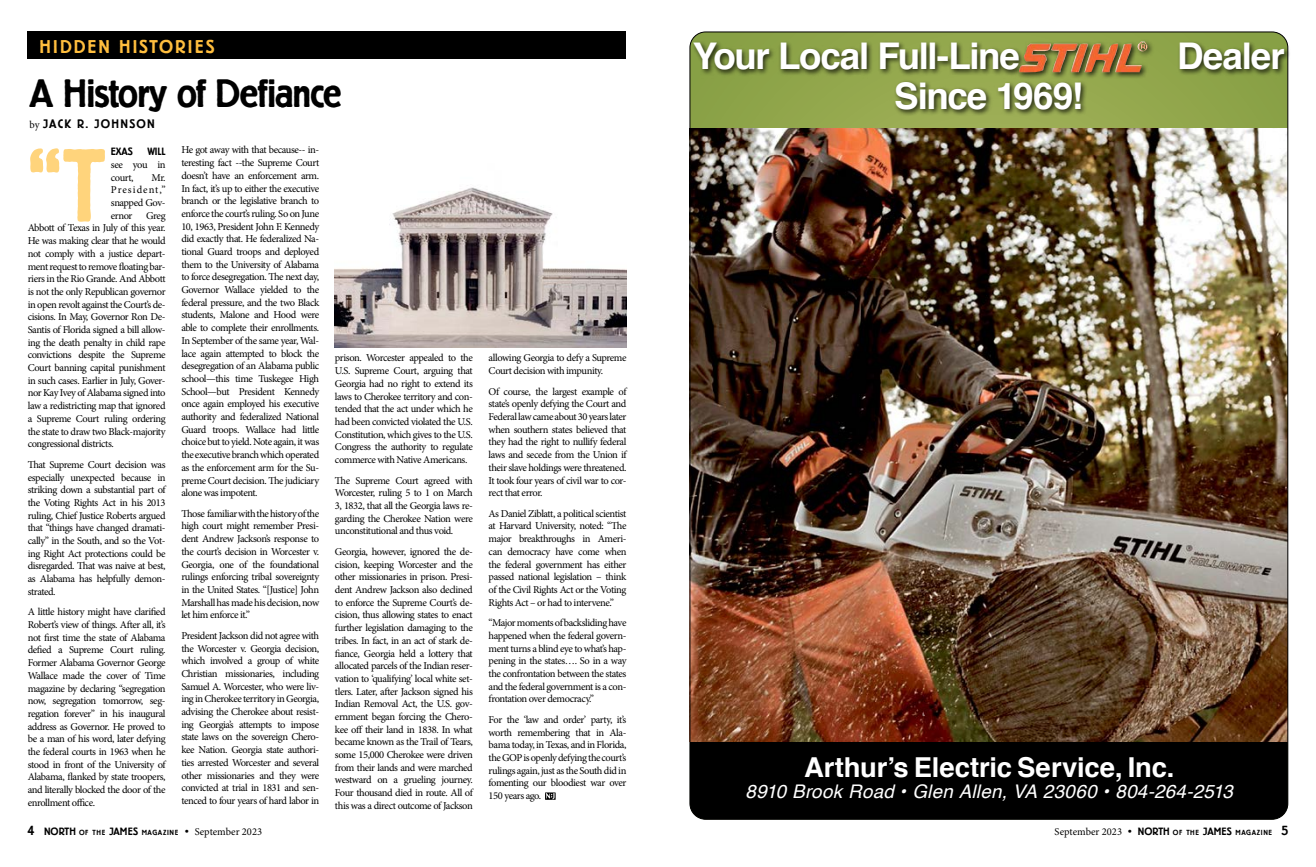
<style>
.page{position:relative;width:1316px;height:867px;background:#fff}
.page>*{position:absolute;margin:0;border:0;box-sizing:border-box;transform-origin:0 0}
.t1{font:500 102.38px "Berliner Grotesk";color:#ffd47c;scale:.9 1}
.t2{font:500 39.38px "Berliner Grotesk";letter-spacing:-.03em;color:#000}
.t3{font:700 36.75px "Helvetica";letter-spacing:-.035em;color:#fff}
.t4{font:700 27.47px "Helvetica";letter-spacing:-.005em;color:#fff}
.t5{font:italic 18.81px "Helvetica";letter-spacing:.015em;color:#fff}
.t6{font:500 18.38px "Berliner Grotesk";letter-spacing:.12em;color:#ffbe3e}
.t7{font:500 12.25px "Berliner Grotesk";letter-spacing:.1em;color:#000}
.t8{font:10.5px/12.7px "Minion Pro";letter-spacing:-.04em;color:#000;text-align:justify}
.t9{font:10.5px "Minion Pro";color:#000}
.t10{font:500 10.5px "Berliner Grotesk";letter-spacing:-.02em;color:#000}
.t11{font:500 7.35px "Berliner Grotesk";color:#000}
.s1{font-family:"Minion Pro";font-weight:400;font-size:10.5px}
.s2{font-size:13.12px}
.s3{font-size:10.5px}
.s4{font-family:"Berliner Grotesk";font-weight:500}
.s5{font-family:"Berliner Grotesk";font-weight:500;font-size:7.35px}
.s6{font-family:"Berliner Grotesk";font-weight:500;font-size:13.12px}
</style>
<div class="page">
<svg style="left:691px;top:32px;width:596px;height:96px;background:#8fa34b"></svg>
<div style="left:690px;top:741px;width:597px;height:78px;background:#000"></div>
<img style="left:691px;top:128px;width:595px;height:613px">
<div style="left:691px;top:41px;width:599px;height:75px;background:#000;opacity:.75"></div>
<div style="left:1016px;top:38px;width:138px;height:41px;background:#000;opacity:.75"></div>
<img style="left:1018px;top:42px;width:130px;height:31px">
<div style="left:28px;top:32px;width:598px;height:27px;background:#000"></div>
<svg style="left:545px;top:792px;width:9px;height:7px"></svg>
<img style="left:335px;top:187px;width:291px;height:160px">
<h3 class="t6" style="left:40px;top:37px;width:176px">HIDDEN HISTORIES</h3>
<h2 class="t2" style="left:30px;top:72px;width:313px">A History of Defiance</h2>
<p class="t7" style="left:30px;top:117px;width:127px"><span class="s1">by</span> JACK R. JOHNSON</p>
<p class="t10" style="left:111px;top:146px;width:23px">EXAS</p>
<p class="t10" style="left:147px;top:146px;width:20px">WILL</p>
<p class="t8" style="left:111px;top:158px;width:56px">see you in court,</p>
<p class="t8" style="left:181px;top:144px;width:139px">He got away with that because-- in&shy;teresting fact --the Supreme Court doesn’t have an enforcement arm.<br>In fact, it’s up to either the executive branch or the legislative branch to enforce the court’s ruling. So on June 10, 1963, President John F. Kennedy did exactly that. He federalized Na&shy;tional Guard troops and deployed them to the University of Alabama to force desegregation. The next day, Governor Wallace yielded to the federal pressure, and the two Black students, Malone and Hood were able to complete their enrollments.<br>In September of the same year, Wal&shy;lace again attempted to block the desegregation of an Alabama public school—this time Tuskegee High School—but President Kennedy once again employed his executive authority and federalized National Guard troops. Wallace had little choice but to yield. Note again, it was the executive branch which operated as the enforcement arm for the Su&shy;preme Court decision. The judiciary alone was impotent.</p>
<p class="t8" style="left:181px;top:507px;width:139px">Those familiar with the history of the high court might remember Presi&shy;dent Andrew Jackson’s response to the court’s decision in Worcester v.<br>Georgia, one of the foundational rulings enforcing tribal sovereignty in the United States. “[Justice] John Marshall has made his decision, now let him enforce it.”</p>
<p class="t8" style="left:181px;top:629px;width:139px">President Jackson did not agree with the Worcester v. Georgia decision, which involved a group of white Christian missionaries, including Samuel A. Worcester, who were liv&shy;ing in Cherokee territory in Georgia, advising the Cherokee about resist&shy;ing Georgia’s attempts to impose state laws on the sovereign Chero&shy;kee Nation. Georgia state authori&shy;ties arrested Worcester and several other missionaries and they were convicted at trial in 1831 and sen&shy;tenced to four years of hard labor in</p>
<h1 class="t1" style="left:26px;top:131px;width:89px">“T</h1>
<p class="t8" style="left:111px;top:171px;width:56px;text-indent:41px">Mr.<br>President,” snapped Gov&shy;ernor</p>
<p class="t8" style="left:28px;top:209px;width:139px;text-indent:119px">Greg Abbott of Texas in July of this year.<br>He was making clear that he would not comply with a justice depart&shy;ment request to remove floating bar&shy;riers in the Rio Grande. And Abbott is not the only Republican governor in open revolt against the Court’s de&shy;cisions. In May, Governor Ron De-Santis of Florida signed a bill allow&shy;ing the death penalty in child rape convictions despite the Supreme Court banning capital punishment in such cases. Earlier in July, Gover&shy;nor Kay Ivey of Alabama signed into law a redistricting map that ignored a Supreme Court ruling ordering the state to draw two Black-majority congressional districts.</p>
<p class="t8" style="left:28px;top:458px;width:139px">That Supreme Court decision was especially unexpected because in striking down a substantial part of the Voting Rights Act in his 2013 ruling, Chief Justice Roberts argued that “things have changed dramati&shy;cally” in the South, and so the Vot&shy;ing Right Act protections could be disregarded. That was naive at best, as Alabama has helpfully demon&shy;strated.</p>
<p class="t8" style="left:28px;top:605px;width:139px">A little history might have clarified Robert’s view of things. After all, it’s not first time the state of Alabama defied a Supreme Court ruling.<br>Former Alabama Governor George Wallace made the cover of Time magazine by declaring “segregation now, segregation tomorrow, seg&shy;regation forever” in his inaugural address as Governor. He proved to be a man of his word, later defying the federal courts in 1963 when he stood in front of the University of Alabama, flanked by state troopers, and literally blocked the door of the enrollment office.</p>
<p class="t8" style="left:335px;top:352px;width:139px">prison. Worcester appealed to the U.S. Supreme Court, arguing that Georgia had no right to extend its laws to Cherokee territory and con&shy;tended that the act under which he had been convicted violated the U.S.<br>Constitution, which gives to the U.S.<br>Congress the authority to regulate commerce with Native Americans.</p>
<p class="t8" style="left:335px;top:474px;width:139px">The Supreme Court agreed with Worcester, ruling 5 to 1 on March 3, 1832, that all the Georgia laws re&shy;garding the Cherokee Nation were unconstitutional and thus void.</p>
<p class="t8" style="left:335px;top:545px;width:139px">Georgia, however, ignored the de&shy;cision, keeping Worcester and the other missionaries in prison. Presi&shy;dent Andrew Jackson also declined to enforce the Supreme Court’s de&shy;cision, thus allowing states to enact further legislation damaging to the tribes. In fact, in an act of stark de&shy;fiance, Georgia held a lottery that allocated parcels of the Indian reser&shy;vation to ‘qualifying’ local white set&shy;tlers. Later, after Jackson signed his Indian Removal Act, the U.S. gov&shy;ernment began forcing the Chero&shy;kee off their land in 1838. In what became known as the Trail of Tears, some 15,000 Cherokee were driven from their lands and were marched westward on a grueling journey.<br>Four thousand died in route. All of this was a direct outcome of Jackson</p>
<p class="t8" style="left:488px;top:351px;width:139px">allowing Georgia to defy a Supreme<br>Court decision with impunity.</p>
<p class="t8" style="left:488px;top:385px;width:139px">Of course, the largest example of state’s openly defying the Court and Federal law came about 30 years later when southern states believed that they had the right to nullify federal laws and secede from the Union if their slave holdings were threatened.<br>It took four years of civil war to cor&shy;rect that error.</p>
<p class="t8" style="left:488px;top:507px;width:139px">As Daniel Ziblatt, a political scientist at Harvard University, noted: “The major breakthroughs in Ameri&shy;can democracy have come when the federal government has either passed national legislation – think of the Civil Rights Act or the Voting Rights Act – or had to intervene.”</p>
<p class="t8" style="left:488px;top:616px;width:139px">“Major moments of backsliding have happened when the federal govern&shy;ment turns a blind eye to what’s hap&shy;pening in the states…. So in a way the confrontation between the states and the federal government is a con&shy;frontation over democracy.”</p>
<p class="t8" style="left:488px;top:713px;width:139px">For the ‘law and order’ party, it’s worth remembering that in Ala&shy;bama today, in Texas, and in Florida, the GOP is openly defying the court’s rulings again, just as the South did in fomenting our bloodiest war over 150 years ago.</p>
<h3 class="t3" style="left:693px;top:27px;width:328px">Your Local Full-Line</h3>
<h3 class="t3" style="left:1177px;top:27px;width:109px">Dealer</h3>
<h3 class="t3" style="left:894px;top:66px;width:191px">Since 1969!</h3>
<h3 class="t4" style="left:804px;top:744px;width:372px">Arthur’s Electric Service, Inc.</h3>
<h3 class="t5" style="left:745px;top:776px;width:489px">8910 Brook Road • Glen Allen, VA 23060 • 804-264-2513</h3>
<p class="t11" style="left:28px;top:828px;width:236px"><span class="s2">4</span> <span class="s3">NORTH</span> OF TH E <span class="s3">JAMES</span> MAGAZIN E <span class="s3">•</span> <span class="s1">September 2023</span></p>
<p class="t9" style="left:1054px;top:824px;width:235px">September 2023 <span class="s4">•</span> <span class="s4">NORTH</span> <span class="s5">OF TH E</span> <span class="s4">JAMES</span> <span class="s5">MAGAZIN E</span> <span class="s6">5</span></p>
</div>
